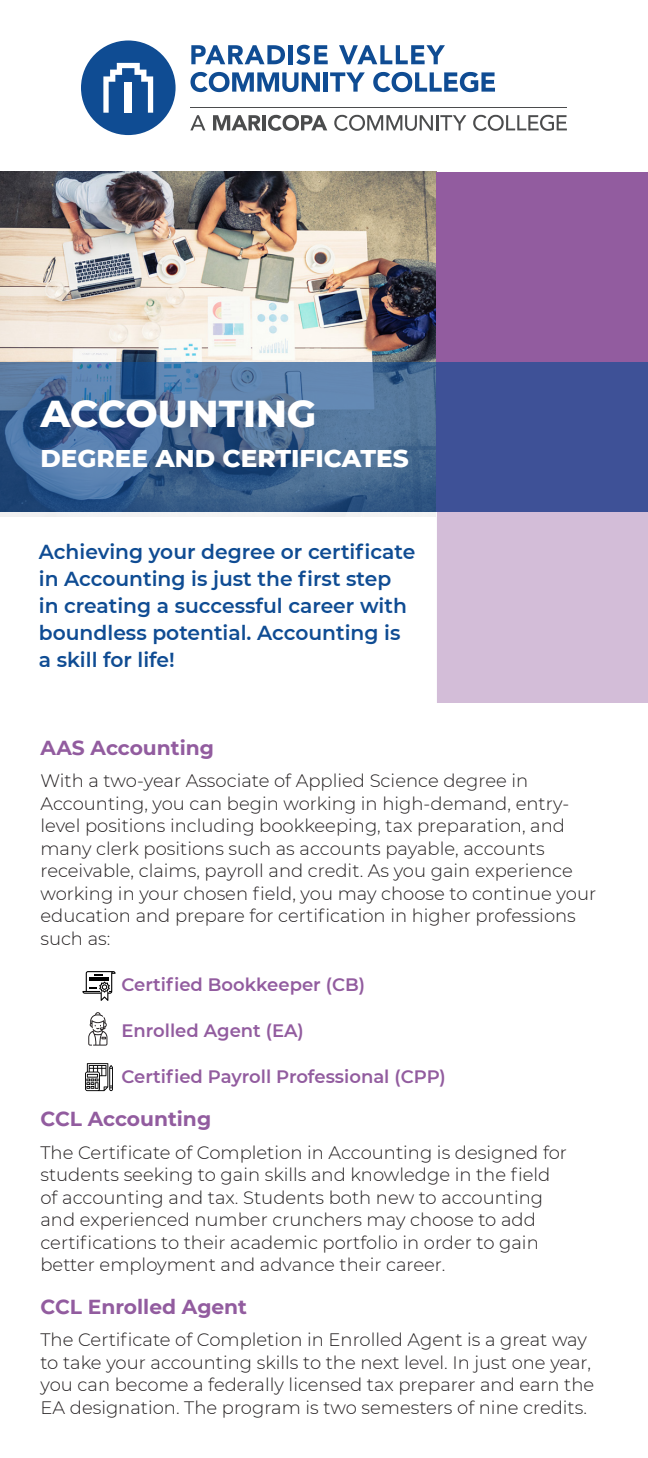
<style>
.page{position:relative;width:648px;height:1458px;background:#fff}
.page>*{position:absolute;margin:0;border:0;box-sizing:border-box;transform-origin:0 0}
.t1{font:800 38.25px "Montserrat";color:#fff}
.t2{font:800 24.75px "Montserrat";color:#fff}
.t3{font:600 20.25px/27px "Montserrat";color:#0f4c93}
.t4{font:700 20.25px "Montserrat";color:#925c9f}
.t5{font:300 18px/22.5px "Montserrat";color:#231f20}
.t6{font:600 18px "Montserrat";color:#925c9f}
</style>
<div class="page">
<div style="left:81px;top:41px;width:95px;height:94px;background:#0f4c93;border-radius:50%"></div>
<svg style="left:103px;top:63px;width:50px;height:50px"></svg>
<svg style="left:191px;top:45px;width:94px;height:19px"></svg>
<hr style="left:289px;top:45px;width:4px;height:19px;background:#0f4c93">
<svg style="left:296px;top:45px;width:32px;height:20px"></svg>
<svg style="left:339px;top:45px;width:106px;height:19px"></svg>
<hr style="left:190px;top:107px;width:377px;height:1px;background:#4b4c4d">
<svg style="left:190px;top:115px;width:15px;height:15px"></svg>
<svg style="left:213px;top:115px;width:48px;height:15px"></svg>
<hr style="left:263px;top:115px;width:3px;height:15px;background:#4b4c4d">
<svg style="left:268px;top:115px;width:59px;height:16px"></svg>
<svg style="left:334px;top:115px;width:132px;height:16px"></svg>
<svg style="left:473px;top:115px;width:94px;height:16px"></svg>
<svg style="left:191px;top:72px;width:129px;height:20px"></svg>
<hr style="left:324px;top:72px;width:4px;height:20px;background:#0f4c93">
<svg style="left:330px;top:72px;width:35px;height:20px"></svg>
<svg style="left:373px;top:72px;width:122px;height:20px"></svg>
<img style="left:0;top:172px;width:436px;height:190px">
<div style="left:436px;top:172px;width:212px;height:190px;background:#925c9f"></div>
<svg style="left:0;top:362px;width:648px;height:150px;background:#436295"></svg>
<div style="left:436px;top:512px;width:212px;height:191px;background:#d3bdd8"></div>
<svg style="left:82px;top:971px;width:34px;height:30px"></svg>
<svg style="left:88px;top:1012px;width:19px;height:34px"></svg>
<svg style="left:85px;top:1063px;width:28px;height:28px"></svg>
<p class="t1" style="left:40px;top:385px;width:277px">ACCOUNTING</p>
<p class="t2" style="left:40px;top:440px;width:370px">DEGREE AND CERTIFICATES</p>
<p class="t3" style="left:39px;top:537px;width:378px">Achieving your degree or certificate in Accounting is just the first step in creating a successful career with boundless potential. Accounting is a skill for life!</p>
<p class="t4" style="left:40px;top:733px;width:175px">AAS Accounting</p>
<p class="t5" style="left:40px;top:769px;width:557px">With a two-year Associate of Applied Science degree in Accounting, you can begin working in high-demand, entry&shy;level positions including bookkeeping, tax preparation, and many clerk positions such as accounts payable, accounts receivable, claims, payroll and credit. As you gain experience working in your chosen field, you may choose to continue your education and prepare for certification in higher professions such as:</p>
<p class="t6" style="left:122px;top:972px;width:245px">Certified Bookkeeper (CB)</p>
<p class="t6" style="left:122px;top:1018px;width:184px">Enrolled Agent (EA)</p>
<p class="t6" style="left:122px;top:1064px;width:326px">Certified Payroll Professional (CPP)</p>
<p class="t4" style="left:40px;top:1104px;width:172px">CCL Accounting</p>
<p class="t5" style="left:40px;top:1140px;width:528px">The Certificate of Completion in Accounting is designed for students seeking to gain skills and knowledge in the field of accounting and tax. Students both new to accounting and experienced number crunchers may choose to add certifications to their academic portfolio in order to gain</p>
<p class="t5" style="left:40px;top:1253px;width:406px">better employment and advance their career.</p>
<p class="t4" style="left:40px;top:1292px;width:208px">CCL Enrolled Agent</p>
<p class="t5" style="left:40px;top:1328px;width:555px">The Certificate of Completion in Enrolled Agent is a great way to take your accounting skills to the next level. In just one year, you can become a federally licensed tax preparer and earn the</p>
<p class="t5" style="left:40px;top:1396px;width:548px">EA designation. The program is two semesters of nine credits.</p>
</div>
